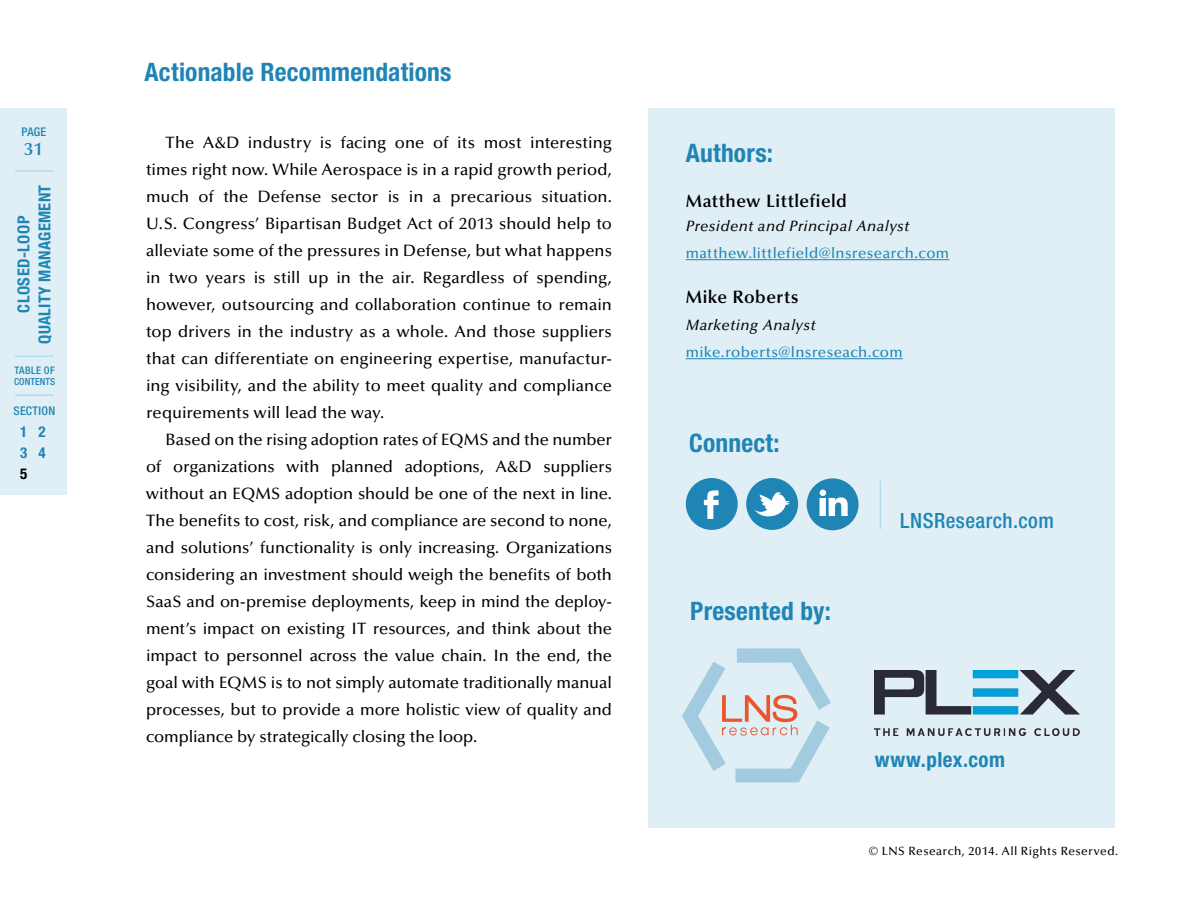
<style>
.page{position:relative;width:1188px;height:918px;background:#fff}
.page>*{position:absolute;margin:0;border:0;box-sizing:border-box;transform-origin:0 0}
.t1{font:700 condensed 25.5px "Helvetica Neue LT Std";letter-spacing:.01em;color:#1f85b5}
.t2{font:500 condensed 21px "Helvetica Neue LT Std";letter-spacing:.02em;color:#1f85b5}
.t3{font:700 condensed 21px "Helvetica Neue LT Std";letter-spacing:.025em;color:#1f85b5}
.t4{font:600 18px "Optima LT Std";letter-spacing:.025em;color:#000}
.t5{font:600 18px "Optima LT Std";color:#1f85b5}
.t6{font:500 16.5px/27px "Optima LT Std";color:#000;text-align:justify}
.t7{font:700 condensed 16.5px/21px "Helvetica Neue LT Std";letter-spacing:.025em;color:#1f85b5;text-align:center}
.t8{font:500 15px "Optima LT Std";letter-spacing:.025em;color:#1f85b5}
.t9{font:italic 500 15px "Optima LT Std";letter-spacing:.03em;color:#000}
.t10{font:700 condensed 15px "Helvetica Neue LT Std";color:#1f85b5}
.t11{font:700 condensed 15px "Helvetica Neue LT Std";color:#000}
.t12{font:500 12px "Optima LT Std";letter-spacing:.035em;color:#000}
.t13{font:500 condensed 12px "Helvetica Neue LT Std";letter-spacing:.02em;color:#1f85b5}
.t14{font:500 condensed 10.5px "Helvetica Neue LT Std";letter-spacing:.04em;color:#1f85b5}
.t15{font:500 condensed 9.75px "Helvetica Neue LT Std";letter-spacing:.015em;color:#1f85b5}
</style>
<div class="page">
<div style="left:0;top:108px;width:67px;height:387px;background:#dfeff5"></div>
<hr style="left:16px;top:170px;width:37px;height:2px;background:#b4dbec">
<hr style="left:16px;top:355px;width:37px;height:2px;background:#b4dbec">
<hr style="left:16px;top:394px;width:37px;height:2px;background:#b4dbec">
<div style="left:649px;top:109px;width:466px;height:719px;background:#dfeff5"></div>
<hr style="left:686px;top:259px;width:263px;height:1px;background:#1f85b5">
<hr style="left:686px;top:358px;width:217px;height:1px;background:#1f85b5">
<svg style="left:682px;top:648px;width:149px;height:134px"></svg>
<div style="left:686px;top:478px;width:52px;height:52px;background:#1f85b5;border-radius:50%"></div>
<svg style="left:704px;top:490px;width:15px;height:29px"></svg>
<div style="left:746px;top:478px;width:52px;height:52px;background:#1f85b5;border-radius:50%"></div>
<svg style="left:755px;top:492px;width:35px;height:25px"></svg>
<div style="left:807px;top:478px;width:52px;height:52px;background:#1f85b5;border-radius:50%"></div>
<svg style="left:820px;top:490px;width:28px;height:26px"></svg>
<hr style="left:880px;top:481px;width:1px;height:47px;background:#b4dbec">
<img style="left:874px;top:670px;width:206px;height:65px">
<p class="t13" style="left:21px;top:125px;width:26px">PAGE</p>
<p class="t5" style="left:24px;top:139px;width:20px">31</p>
<p class="t7" style="left:13px;top:344px;width:160px;rotate:-90deg">CLOSED-LOOP<br>QUALITY MANAGEMENT</p>
<p class="t14" style="left:14px;top:364px;width:42px">TABLE OF</p>
<p class="t15" style="left:14px;top:376px;width:43px">CONTENTS</p>
<p class="t13" style="left:14px;top:403px;width:43px">SECTION</p>
<p class="t10" style="left:20px;top:423px;width:9px">1</p>
<p class="t10" style="left:20px;top:444px;width:9px">3</p>
<p class="t11" style="left:20px;top:465px;width:9px">5</p>
<p class="t10" style="left:38px;top:423px;width:9px">2</p>
<p class="t10" style="left:38px;top:444px;width:9px">4</p>
<p class="t1" style="left:145px;top:56px;width:308px">Actionable Recommendations</p>
<p class="t6" style="left:146px;top:129px;width:467px;text-indent:20px">The A&amp;D industry is facing one of its most interesting times right now. While Aerospace is in a rapid growth period, much of the Defense sector is in a precarious situation.<br>U.S. Congress’ Bipartisan Budget Act of 2013 should help to alleviate some of the pressures in Defense, but what happens in two years is still up in the air. Regardless of spending, however, outsourcing and collaboration continue to remain top drivers in the industry as a whole. And those suppliers that can differentiate on engineering expertise, manufactur&shy;ing visibility, and the ability to meet quality and compliance requirements will lead the way.</p>
<p class="t6" style="left:146px;top:426px;width:467px;text-indent:20px">Based on the rising adoption rates of EQMS and the number of organizations with planned adoptions, A&amp;D suppliers without an EQMS adoption should be one of the next in line.<br>The benefits to cost, risk, and compliance are second to none, and solutions’ functionality is only increasing. Organizations considering an investment should weigh the benefits of both SaaS and on-premise deployments, keep in mind the deploy&shy;ment’s impact on existing IT resources, and think about the impact to personnel across the value chain. In the end, the goal with EQMS is to not simply automate traditionally manual processes, but to provide a more holistic view of quality and compliance by strategically closing the loop.</p>
<p class="t1" style="left:686px;top:138px;width:89px">Authors:</p>
<p class="t4" style="left:686px;top:191px;width:163px">Matthew Littlefield</p>
<p class="t9" style="left:686px;top:218px;width:225px">President and Principal Analyst</p>
<p class="t8" style="left:686px;top:245px;width:265px">matthew.littlefield@lnsresearch.com</p>
<p class="t4" style="left:686px;top:287px;width:114px">Mike Roberts</p>
<p class="t9" style="left:686px;top:317px;width:131px">Marketing Analyst</p>
<p class="t8" style="left:686px;top:344px;width:219px">mike.roberts@lnsreseach.com</p>
<p class="t1" style="left:689px;top:427px;width:92px">Connect:</p>
<p class="t1" style="left:690px;top:595px;width:142px">Presented by:</p>
<p class="t2" style="left:900px;top:508px;width:155px">LNSResearch.com</p>
<p class="t3" style="left:875px;top:747px;width:132px">www.plex.com</p>
<p class="t12" style="left:869px;top:844px;width:251px">© LNS Research, 2014. All Rights Reserved.</p>
</div>
